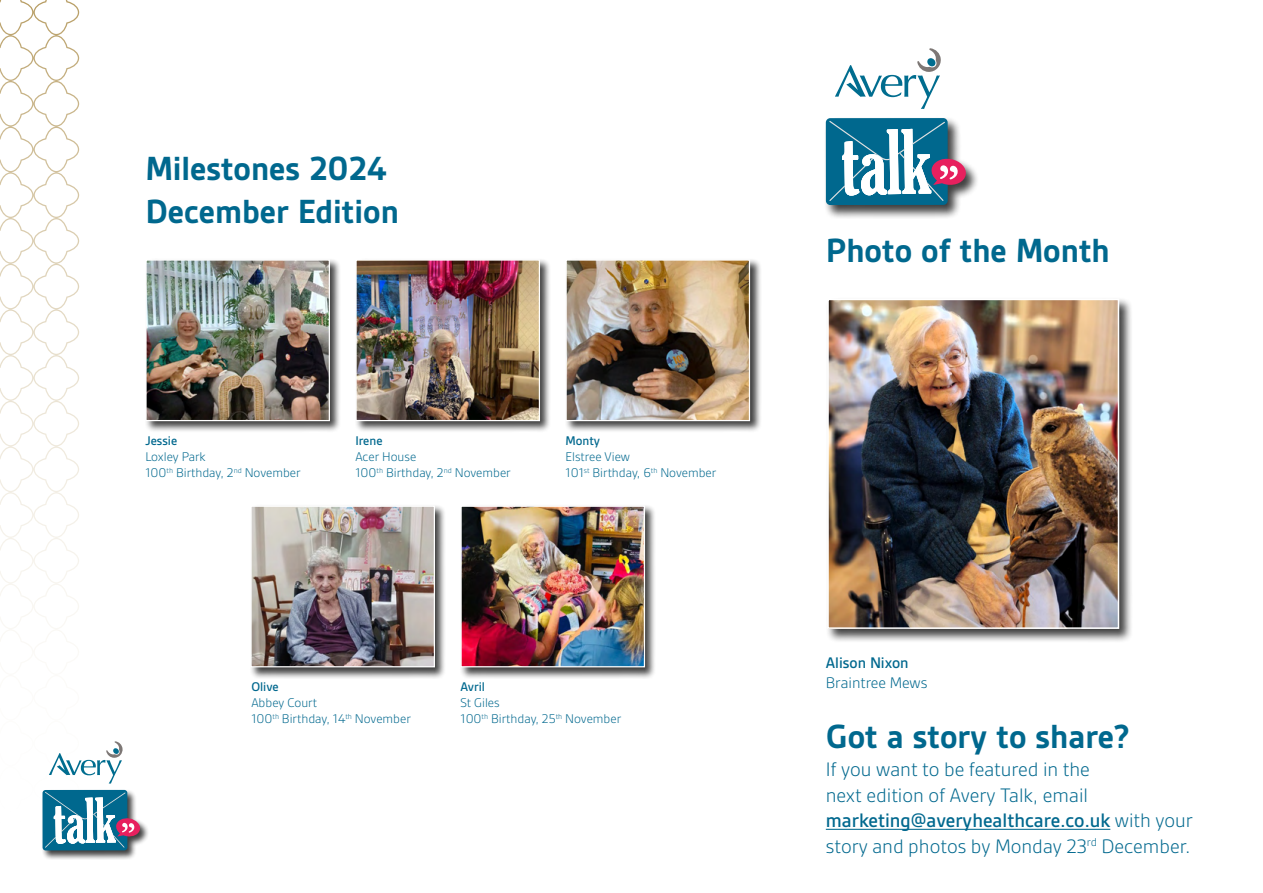
<style>
.page{position:relative;width:1263px;height:893px;background:#fff}
.page>*{position:absolute;margin:0;border:0;box-sizing:border-box;transform-origin:0 0}
.t1{font:700 36px/43.2px "Gesta";color:#00688e}
.t2{font:300 21px/25.5px "Gesta";color:#00688e}
.t3{font:300 16.5px "Gesta";color:#00688e}
.t4{font:500 16.5px "Gesta";color:#00688e}
.t5{font:300 13.5px/16px "Gesta";color:#00688e}
.t6{font:500 13.5px "Gesta";color:#00688e}
.s1{font-weight:500}
</style>
<div class="page">
<div style="left:825px;top:297px;width:308px;height:346px;background:#000;opacity:.75"></div>
<img style="left:830px;top:302px;width:286px;height:324px">
<div style="left:827px;top:299px;width:292px;height:330px;border:2px solid #fff"></div>
<hr style="left:826px;top:829px;width:284px;height:1px;background:#00688e">
<div style="left:249px;top:504px;width:197px;height:175px;background:#000;opacity:.75"></div>
<img style="left:252px;top:508px;width:181px;height:157px">
<div style="left:250px;top:506px;width:185px;height:161px;border:1px solid #fff"></div>
<div style="left:459px;top:504px;width:197px;height:175px;background:#000;opacity:.75"></div>
<img style="left:462px;top:508px;width:181px;height:157px">
<div style="left:460px;top:506px;width:185px;height:161px;border:1px solid #fff"></div>
<div style="left:144px;top:258px;width:197px;height:174px;background:#000;opacity:.75"></div>
<img style="left:147px;top:261px;width:181px;height:158px">
<div style="left:145px;top:259px;width:185px;height:162px;border:1px solid #fff"></div>
<div style="left:354px;top:258px;width:197px;height:174px;background:#000;opacity:.75"></div>
<img style="left:357px;top:261px;width:181px;height:158px">
<div style="left:355px;top:259px;width:185px;height:162px;border:1px solid #fff"></div>
<div style="left:564px;top:258px;width:197px;height:174px;background:#000;opacity:.75"></div>
<img style="left:567px;top:261px;width:181px;height:158px">
<div style="left:565px;top:259px;width:185px;height:162px;border:1px solid #fff"></div>
<svg style="left:0;top:0;width:79px;height:636px"></svg>
<div style="left:823px;top:115px;width:156px;height:104px;background:#000;opacity:.75"></div>
<div style="left:826px;top:118px;width:122px;height:87px;background:#00688e;border-radius:4px"></div>
<svg style="left:835px;top:48px;width:106px;height:61px"></svg>
<svg style="left:829px;top:121px;width:138px;height:80px"></svg>
<div style="left:41px;top:788px;width:109px;height:72px;background:#000;opacity:.75"></div>
<div style="left:43px;top:790px;width:84px;height:60px;background:#00688e;border-radius:3px"></div>
<svg style="left:49px;top:741px;width:74px;height:43px"></svg>
<svg style="left:45px;top:792px;width:96px;height:56px"></svg>
<h1 class="t1" style="left:145px;top:147px;width:255px">Milestones 2024<br>December Edition</h1>
<p class="t6" style="left:145px;top:433px;width:33px">Jessie</p>
<p class="t5" style="left:145px;top:449px;width:157px">Loxley Park<br>100<sup>th</sup> Birthday, 2<sup>nd</sup> November</p>
<p class="t6" style="left:355px;top:433px;width:29px">Irene</p>
<p class="t5" style="left:355px;top:449px;width:157px">Acer House<br>100<sup>th</sup> Birthday, 2<sup>nd</sup> November</p>
<p class="t6" style="left:565px;top:433px;width:36px">Monty</p>
<p class="t5" style="left:565px;top:449px;width:152px">Elstree View<br>101<sup>st</sup> Birthday, 6<sup>th</sup> November</p>
<p class="t6" style="left:251px;top:679px;width:29px">Olive</p>
<p class="t5" style="left:251px;top:695px;width:161px">Abbey Court<br>100<sup>th</sup> Birthday, 14<sup>th</sup> November</p>
<p class="t6" style="left:460px;top:679px;width:26px">Avril</p>
<p class="t5" style="left:460px;top:695px;width:162px">St Giles<br>100<sup>th</sup> Birthday, 25<sup>th</sup> November</p>
<h1 class="t1" style="left:826px;top:229px;width:286px">Photo of the Month</h1>
<p class="t4" style="left:826px;top:653px;width:84px">Alison Nixon</p>
<p class="t3" style="left:826px;top:673px;width:103px">Braintree Mews</p>
<h1 class="t1" style="left:826px;top:714px;width:306px">Got a story to share?</h1>
<h2 class="t2" style="left:826px;top:756px;width:368px">If you want to be featured in the<br>next edition of Avery Talk, email <span class="s1">marketing@averyhealthcare.co.uk</span> with your story and photos by Monday 23<sup>rd</sup> December.</h2>
</div>
